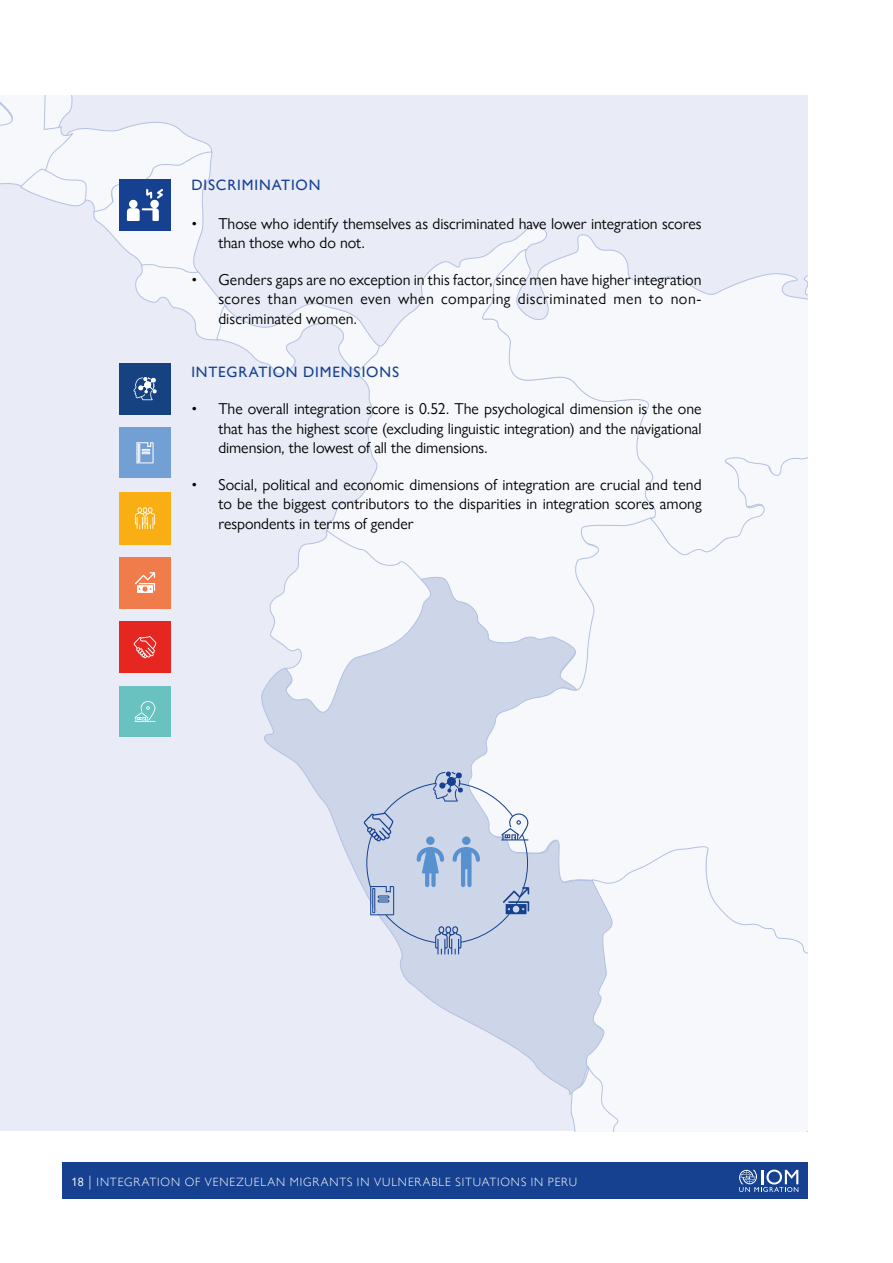
<style>
.page{position:relative;width:893px;height:1263px;background:#fff}
.page>*{position:absolute;margin:0;border:0;box-sizing:border-box;transform-origin:0 0}
.t1{font:15.75px/19.5px "Gill Sans Nova";letter-spacing:-.005em;color:#010202;text-align:justify}
.t2{font:500 15px "Gill Sans Nova";letter-spacing:.055em;color:#164190}
.t3{font:300 12px "Gill Sans Nova";letter-spacing:.075em;color:#fff}
.s1{font-weight:400}
.s2{font-size:15px}
</style>
<div class="page">
<div style="left:63px;top:1162px;width:745px;height:37px;background:#164190"></div>
<svg style="left:739px;top:1169px;width:59px;height:23px"></svg>
<div style="left:0;top:96px;width:808px;height:1035px;background:#e9ebf6"></div>
<svg style="left:326px;top:225px;width:260px;height:351px"></svg>
<svg style="left:261px;top:576px;width:204px;height:445px"></svg>
<svg style="left:465px;top:427px;width:343px;height:635px"></svg>
<svg style="left:533px;top:1062px;width:53px;height:69px"></svg>
<div style="left:586px;top:842px;width:222px;height:289px;background:#f7f8fb"></div>
<svg style="left:479px;top:235px;width:329px;height:322px"></svg>
<svg style="left:268px;top:530px;width:166px;height:188px"></svg>
<svg style="left:364px;top:771px;width:165px;height:183px;background:#c3cfe4"></svg>
<div style="left:119px;top:492px;width:52px;height:52px;background:#f9ae14"></div>
<svg style="left:135px;top:507px;width:20px;height:22px"></svg>
<div style="left:119px;top:557px;width:52px;height:51px;background:#ef7c4a"></div>
<svg style="left:135px;top:572px;width:20px;height:21px"></svg>
<div style="left:119px;top:621px;width:52px;height:52px;background:#e52621"></div>
<svg style="left:134px;top:636px;width:22px;height:22px"></svg>
<div style="left:119px;top:686px;width:52px;height:51px;background:#69c2c0"></div>
<svg style="left:135px;top:701px;width:21px;height:21px"></svg>
<div style="left:119px;top:427px;width:52px;height:51px;background:#72a0d5"></div>
<svg style="left:136px;top:442px;width:18px;height:22px"></svg>
<div style="left:119px;top:363px;width:52px;height:52px;background:#164282"></div>
<svg style="left:0;top:96px;width:380px;height:304px"></svg>
<p class="t2" style="left:191px;top:175px;width:131px">DISCRIMINATION</p>
<p class="t1" style="left:218px;top:214px;width:485px;text-indent:-27px">• Those who identify themselves as discriminated have lower integration scores than those who do not.</p>
<p class="t1" style="left:218px;top:270px;width:485px;text-indent:-27px">• Genders gaps are no exception in this factor, since men have higher integration scores than women even when comparing discriminated men to non&shy;discriminated women.</p>
<p class="t2" style="left:191px;top:363px;width:209px">INTEGRATION DIMENSIONS</p>
<p class="t1" style="left:218px;top:399px;width:485px;text-indent:-27px">• The overall integration score is 0.52. The psychological dimension is the one that has the highest score (excluding linguistic integration) and the navigational dimension, the lowest of all the dimensions.</p>
<p class="t1" style="left:218px;top:475px;width:485px;text-indent:-27px">• Social, political and economic dimensions of integration are crucial and tend to be the biggest contributors to the disparities in integration scores among respondents in terms of gender</p>
<p class="t3" style="left:71px;top:1175px;width:507px"><span class="s1">18</span> <span class="s2">|</span> INTEGRATION OF VENEZUELAN MIGRANTS IN VULNERABLE SITUATIONS IN PERU</p>
</div>
